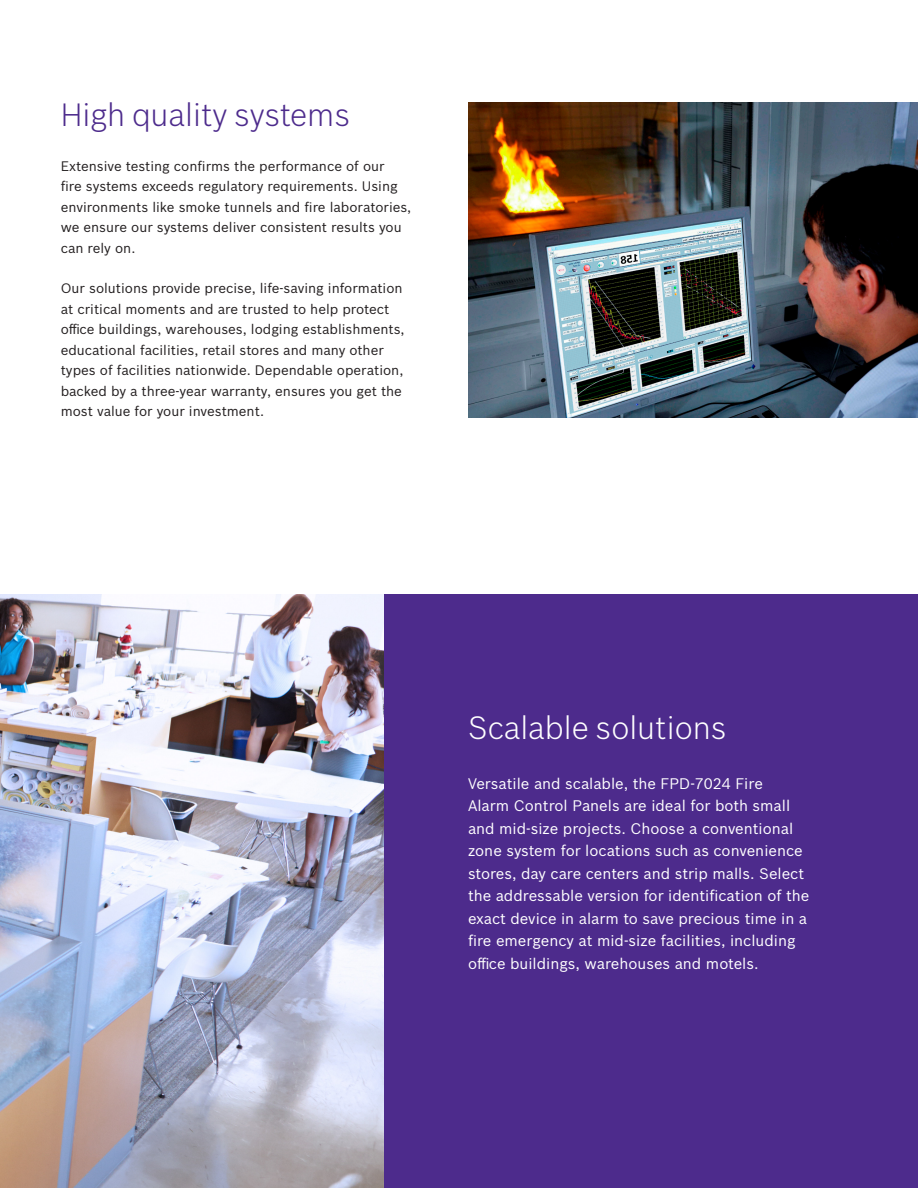
<style>
.page{position:relative;width:918px;height:1188px;background:#fff}
.page>*{position:absolute;margin:0;border:0;box-sizing:border-box;transform-origin:0 0}
.t1{font:300 31.5px "Bosch Sans";color:#4d2b8c}
.t2{font:300 31.5px "Bosch Sans";color:#fff}
.t3{font:15px/22.5px "Bosch Sans";color:#fff}
.t4{font:13.5px/20.4px "Bosch Sans";color:#231f20}
</style>
<div class="page">
<div style="left:383px;top:594px;width:535px;height:594px;background:#4d2b8c"></div>
<img style="left:468px;top:103px;width:450px;height:315px">
<img style="left:0;top:594px;width:384px;height:594px">
<p class="t1" style="left:61px;top:93px;width:291px">High quality systems</p>
<p class="t4" style="left:61px;top:155px;width:352px">Extensive testing confirms the performance of our<br>fire systems exceeds regulatory requirements. Using environments like smoke tunnels and fire laboratories, we ensure our systems deliver consistent results you can rely on.</p>
<p class="t4" style="left:61px;top:277px;width:345px">Our solutions provide precise, life-saving information at critical moments and are trusted to help protect office buildings, warehouses, lodging establishments, educational facilities, retail stores and many other types of facilities nationwide. Dependable operation, backed by a three-year warranty, ensures you get the most value for your investment.</p>
<p class="t2" style="left:468px;top:706px;width:260px">Scalable solutions</p>
<p class="t3" style="left:468px;top:771px;width:343px">Versatile and scalable, the FPD-7024 Fire<br>Alarm Control Panels are ideal for both small and mid-size projects. Choose a conventional zone system for locations such as convenience stores, day care centers and strip malls. Select the addressable version for identification of the exact device in alarm to save precious time in a fire emergency at mid-size facilities, including office buildings, warehouses and motels.</p>
</div>
